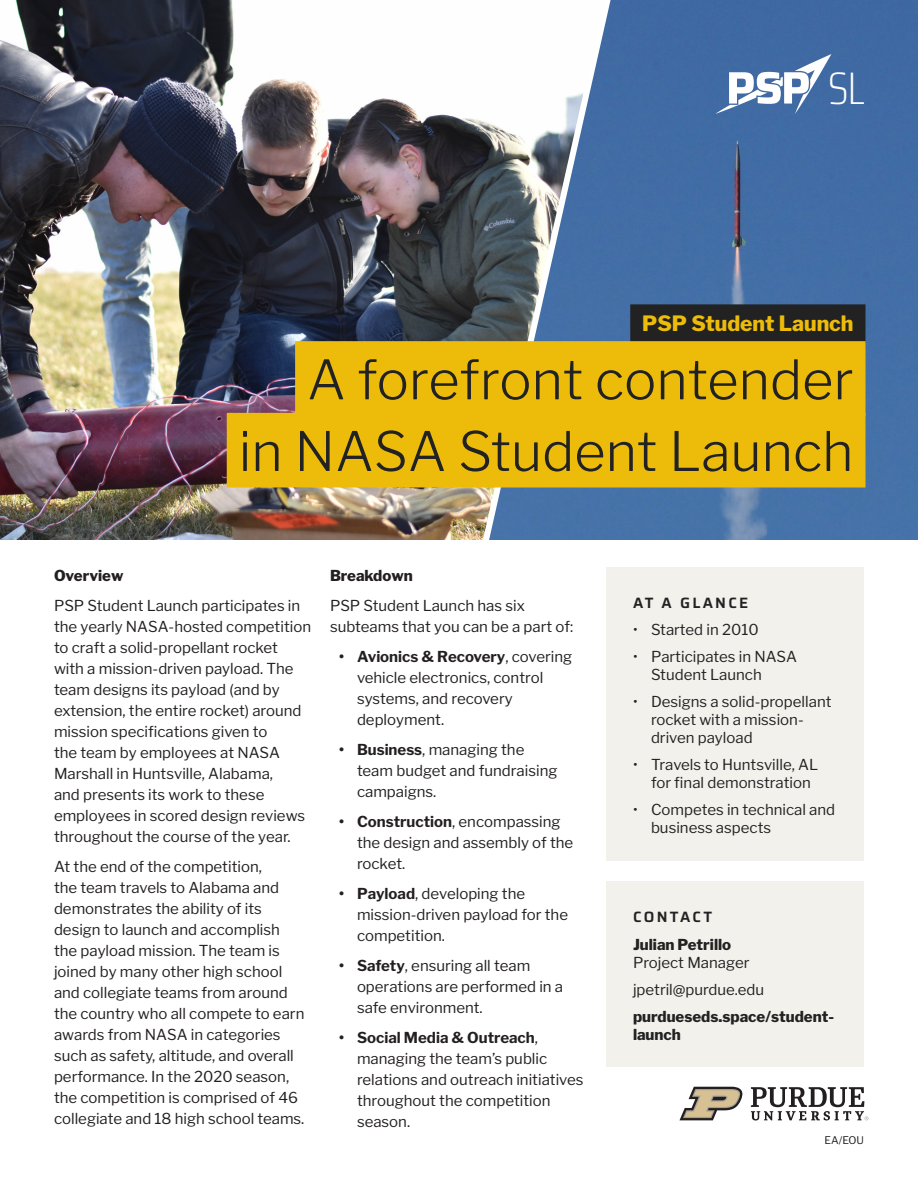
<style>
.page{position:relative;width:918px;height:1188px;background:#fff}
.page>*{position:absolute;margin:0;border:0;box-sizing:border-box;transform-origin:0 0}
.t1{font:300 54px "Libre Franklin";color:#222223}
.t2{font:200 45.6px "Saira Condensed";color:#fff}
.t3{font:800 21px "Libre Franklin";color:#edbc0a}
.t4{font:15px/21px "Libre Franklin";color:#231f20}
.t5{font:15px/18px "Libre Franklin";color:#222223}
.t6{font:800 15px/18px "Libre Franklin";color:#222223}
.t7{font:800 15px "Libre Franklin";color:#231f20}
.t8{font:600 15px "Saira";letter-spacing:.15em;color:#222223}
.t9{font:10.5px "Libre Franklin";color:#231f20}
.s1{font-weight:700}
.s2{font-weight:400}
</style>
<div class="page">
<div style="left:615px;top:0;width:303px;height:540px;background:#426da5"></div>
<img style="left:0;top:0;width:479px;height:540px">
<svg style="left:715px;top:54px;width:116px;height:60px"></svg>
<svg style="left:479px;top:0;width:136px;height:540px"></svg>
<div style="left:606px;top:567px;width:258px;height:293px;background:#f2f1ec"></div>
<div style="left:606px;top:881px;width:258px;height:185px;background:#f2f1ec"></div>
<div style="left:631px;top:305px;width:234px;height:37px;background:#222223"></div>
<div style="left:630px;top:304px;width:236px;height:39px;border:2px solid #222223"></div>
<div style="left:294px;top:340px;width:572px;height:72px;background:#edbc0a"></div>
<div style="left:226px;top:412px;width:640px;height:76px;background:#edbc0a"></div>
<svg style="left:680px;top:1087px;width:63px;height:33px"></svg>
<svg style="left:751px;top:1087px;width:118px;height:33px"></svg>
<p class="t2" style="left:828px;top:54px;width:38px">SL</p>
<p class="t3" style="left:642px;top:310px;width:213px">PSP Student Launch</p>
<p class="t1" style="left:307px;top:347px;width:548px">A forefront contender</p>
<p class="t1" style="left:239px;top:419px;width:616px">in NASA Student Launch</p>
<p class="t7" style="left:54px;top:567px;width:71px">Overview</p>
<p class="t4" style="left:54px;top:596px;width:259px">PSP Student Launch participates in the yearly NASA-hosted competition to craft a solid-propellant rocket with a mission-driven payload. The team designs its payload (and by extension, the entire rocket) around mission specifications given to<br>the team by employees at NASA Marshall in Huntsville, Alabama,<br>and presents its work to these employees in scored design reviews throughout the course of the year.</p>
<p class="t4" style="left:54px;top:857px;width:252px">At the end of the competition,<br>the team travels to Alabama and demonstrates the ability of its design to launch and accomplish the payload mission. The team is joined by many other high school and collegiate teams from around the country who all compete to earn awards from NASA in categories such as safety, altitude, and overall performance. In the 2020 season, the competition is comprised of 46 collegiate and 18 high school teams.</p>
<p class="t7" style="left:330px;top:567px;width:84px">Breakdown</p>
<p class="t4" style="left:330px;top:596px;width:245px">PSP Student Launch has six subteams that you can be a part of:</p>
<p class="t4" style="left:357px;top:647px;width:217px;text-indent:-18px"><span class="s1">• Avionics &amp; Recovery</span>, covering vehicle electronics, control systems, and recovery deployment.</p>
<p class="t4" style="left:357px;top:740px;width:202px;text-indent:-18px"><span class="s1">• Business</span>, managing the team budget and fundraising campaigns.</p>
<p class="t4" style="left:357px;top:812px;width:218px;text-indent:-18px"><span class="s1">• Construction</span>, encompassing the design and assembly of the rocket.</p>
<p class="t4" style="left:357px;top:884px;width:213px;text-indent:-18px"><span class="s1">• Payload</span>, developing the mission-driven payload for the competition.</p>
<p class="t4" style="left:357px;top:956px;width:208px;text-indent:-18px"><span class="s1">• Safety</span>, ensuring all team operations are performed in a safe environment.</p>
<p class="t4" style="left:357px;top:1028px;width:228px;text-indent:-18px"><span class="s1">• Social Media &amp; Outreach</span>, managing the team’s public relations and outreach initiatives throughout the competition season.</p>
<p class="t8" style="left:633px;top:590px;width:117px">AT A GLANCE</p>
<p class="t5" style="left:633px;top:621px;width:127px">• Started in 2010</p>
<p class="t5" style="left:651px;top:648px;width:148px;text-indent:-18px">• Participates in NASA<br>Student Launch</p>
<p class="t5" style="left:651px;top:693px;width:182px;text-indent:-18px">• Designs a solid-propellant rocket with a mission&shy;driven payload</p>
<p class="t5" style="left:651px;top:756px;width:169px;text-indent:-18px">• Travels to Huntsville, AL for final demonstration</p>
<p class="t5" style="left:651px;top:801px;width:186px;text-indent:-18px">• Competes in technical and business aspects</p>
<p class="t8" style="left:633px;top:904px;width:81px">CONTACT</p>
<p class="t6" style="left:633px;top:935px;width:118px">Julian Petrillo<br><span class="s2">Project Manager</span></p>
<p class="t5" style="left:633px;top:980px;width:133px">jpetril@purdue.edu</p>
<p class="t6" style="left:633px;top:1007px;width:203px">purdueseds.space/student&shy;launch</p>
<p class="t9" style="left:825px;top:1134px;width:41px">EA/EOU</p>
</div>
